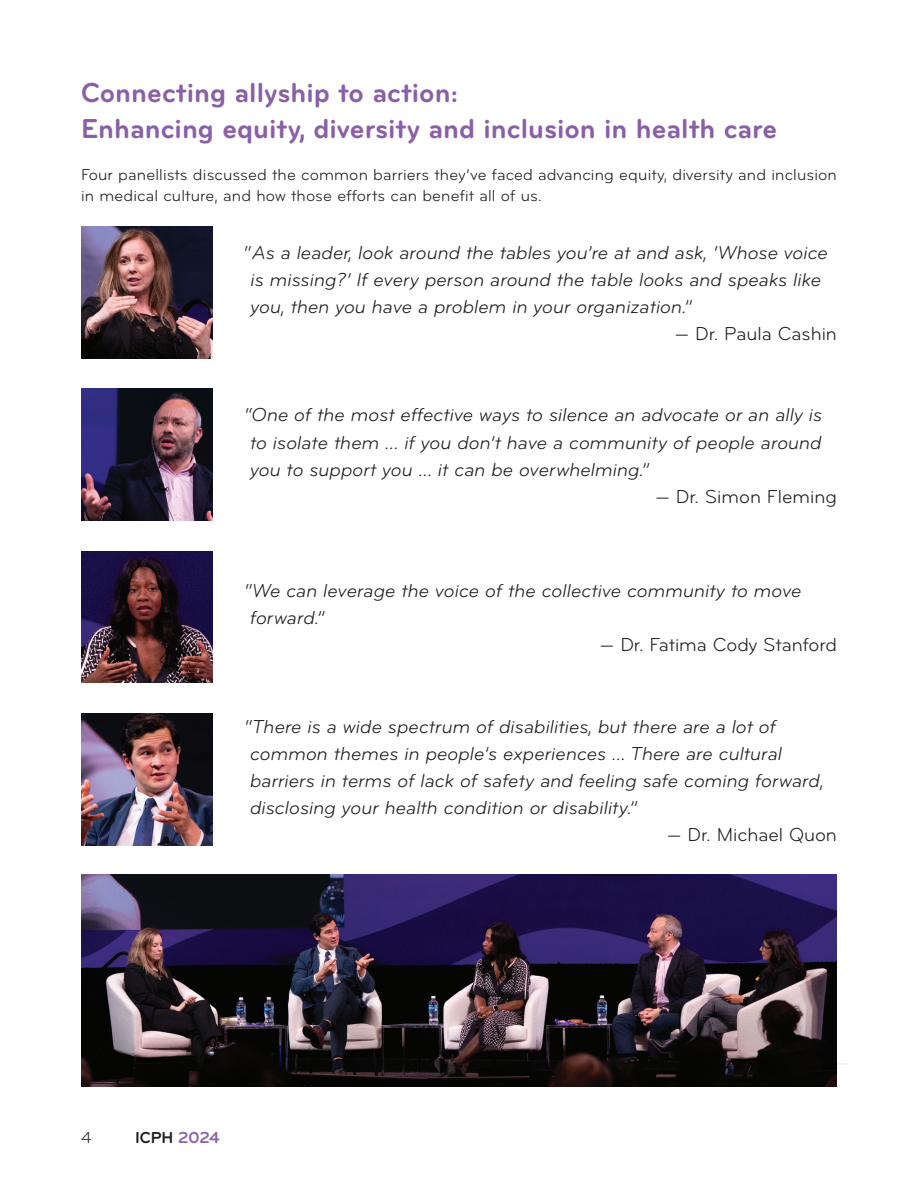
<style>
.page{position:relative;width:918px;height:1188px;background:#fff}
.page>*{position:absolute;margin:0;border:0;box-sizing:border-box;transform-origin:0 0}
.t1{font:700 28.5px/36px "Bryant";color:#8b5fa8}
.t2{font:italic 19.5px/27px "Bryant";color:#231f20}
.t3{font:19.5px "Bryant";color:#231f20}
.t4{font:16.5px/21px "Bryant";letter-spacing:.01em;color:#231f20}
.t5{font:700 16.5px "Bryant";color:#231f20}
.s1{color:#8b5fa8}
</style>
<div class="page">
<img style="left:81px;top:551px;width:132px;height:132px">
<img style="left:81px;top:389px;width:132px;height:132px">
<img style="left:81px;top:714px;width:132px;height:131px">
<hr style="left:92px;top:1063px;width:756px;height:2px;background:#ebebeb">
<img style="left:81px;top:875px;width:756px;height:212px">
<img style="left:81px;top:226px;width:132px;height:132px">
<h1 class="t1" style="left:81px;top:75px;width:698px">Connecting allyship to action:<br>Enhancing equity, diversity and inclusion in health care</h1>
<p class="t4" style="left:81px;top:164px;width:757px">Four panellists discussed the common barriers they’ve faced advancing equity, diversity and inclusion in medical culture, and how those efforts can benefit all of us.</p>
<p class="t2" style="left:251px;top:239px;width:579px;text-indent:-8px">“As a leader, look around the tables you’re at and ask, ‘Whose voice is missing?’ If every person around the table looks and speaks like you, then you have a problem in your organization.”</p>
<p class="t3" style="left:674px;top:322px;width:164px">— Dr. Paula Cashin</p>
<p class="t2" style="left:250px;top:402px;width:574px;text-align:justify;text-indent:-6px">“One of the most effective ways to silence an advocate or an ally is to isolate them … if you don’t have a community of people around you to support you … it can be overwhelming.”</p>
<p class="t3" style="left:655px;top:484px;width:183px">— Dr. Simon Fleming</p>
<p class="t2" style="left:250px;top:578px;width:553px;text-indent:-6px">“We can leverage the voice of the collective community to move forward.”</p>
<p class="t3" style="left:600px;top:633px;width:239px">— Dr. Fatima Cody Stanford</p>
<p class="t2" style="left:250px;top:713px;width:575px;text-indent:-6px">“There is a wide spectrum of disabilities, but there are a lot of common themes in people’s experiences … There are cultural barriers in terms of lack of safety and feeling safe coming forward, disclosing your health condition or disability.”</p>
<p class="t3" style="left:667px;top:823px;width:172px">— Dr. Michael Quon</p>
<p class="t4" style="left:81px;top:1128px;width:12px">4</p>
<p class="t5" style="left:135px;top:1128px;width:86px">ICPH <span class="s1">2024</span></p>
</div>
